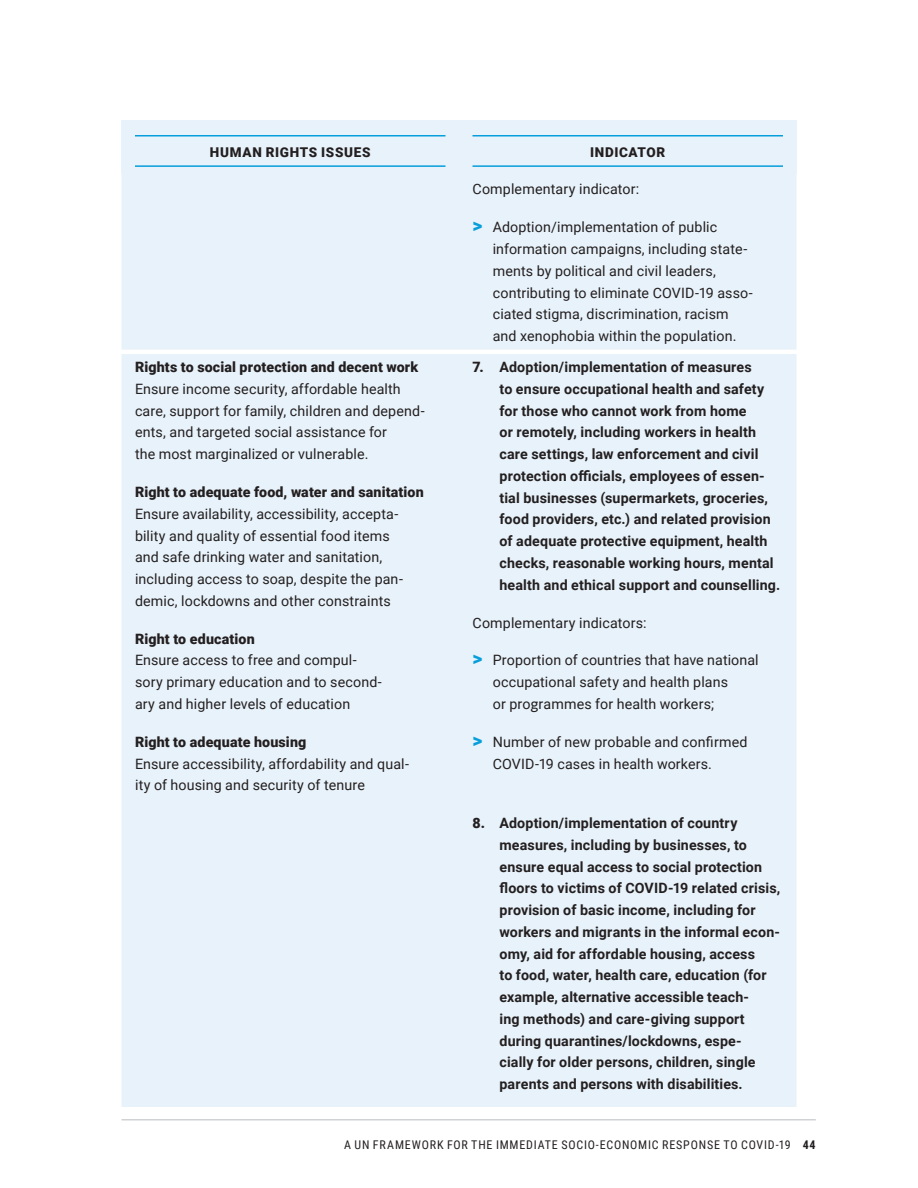
<style>
.page{position:relative;width:918px;height:1188px;background:#fff}
.page>*{position:absolute;margin:0;border:0;box-sizing:border-box;transform-origin:0 0}
.TX_ragged_column{font:14.25px/21.8px "Roboto";letter-spacing:.01em;color:#231f20}
.t1{font:700 14.25px/21.8px "Roboto";letter-spacing:.01em;color:#231f20}
.BOX_H1{font:900 13.5px "Roboto";letter-spacing:.05em;color:#231f20}
.t2{font:12px "Roboto Condensed";letter-spacing:.065em;color:#231f20}
.s1{font-weight:900;font-size:19.5px;color:#069edb}
.s2{font-weight:900}
.s3{font-weight:700}
</style>
<div class="page">
<hr style="left:122px;top:1119px;width:694px;height:1px;background:#d1d2d4">
<div style="left:122px;top:174px;width:674px;height:933px;background:#e8f2fa"></div>
<div style="left:122px;top:120px;width:337px;height:54px;background:#e8f2fa"></div>
<hr style="left:135px;top:135px;width:311px;height:1px;background:#069edb">
<hr style="left:135px;top:165px;width:311px;height:2px;background:#069edb">
<div style="left:459px;top:120px;width:337px;height:54px;background:#e8f2fa"></div>
<hr style="left:472px;top:135px;width:311px;height:1px;background:#069edb">
<hr style="left:472px;top:165px;width:311px;height:2px;background:#069edb">
<hr style="left:96px;top:350px;width:726px;height:4px;background:#fff">
<p class="BOX_H1" style="left:210px;top:142px;width:162px">HUMAN RIGHTS ISSUES</p>
<p class="BOX_H1" style="left:590px;top:142px;width:77px">INDICATOR</p>
<p class="TX_ragged_column" style="left:472px;top:178px;width:168px">Complementary indicator:</p>
<p class="TX_ragged_column" style="left:493px;top:216px;width:262px;text-indent:-20px"><span class="s1">&gt;</span> Adoption/implementation of public information campaigns, including state&shy;ments by political and civil leaders, contributing to eliminate COVID-19 asso&shy;ciated stigma, discrimination, racism and xenophobia within the population.</p>
<p class="TX_ragged_column" style="left:135px;top:356px;width:291px"><span class="s2">Rights to social protection and decent work </span>Ensure income security, affordable health care, support for family, children and depend&shy;ents, and targeted social assistance for<br>the most marginalized or vulnerable.</p>
<p class="TX_ragged_column" style="left:135px;top:481px;width:290px"><span class="s2">Right to adequate food, water and sanitation </span>Ensure availability, accessibility, accepta&shy;bility and quality of essential food items<br>and safe drinking water and sanitation, including access to soap, despite the pan&shy;demic, lockdowns and other constraints</p>
<p class="TX_ragged_column" style="left:135px;top:627px;width:248px"><span class="s2">Right to education<br></span>Ensure access to free and compul&shy;sory primary education and to second&shy;ary and higher levels of education</p>
<p class="TX_ragged_column" style="left:135px;top:730px;width:276px"><span class="s2">Right to adequate housing<br></span>Ensure accessibility, affordability and qual&shy;ity of housing and security of tenure</p>
<p class="t1" style="left:500px;top:356px;width:282px;text-indent:-27px"><span class="s2">7.</span> Adoption/implementation of measures<br>to ensure occupational health and safety for those who cannot work from home<br>or remotely, including workers in health care settings, law enforcement and civil protection officials, employees of essen&shy;tial businesses (supermarkets, groceries, food providers, etc.) and related provision of adequate protective equipment, health checks, reasonable working hours, mental health and ethical support and counselling.</p>
<p class="TX_ragged_column" style="left:472px;top:611px;width:176px">Complementary indicators:</p>
<p class="TX_ragged_column" style="left:493px;top:649px;width:267px;text-indent:-20px"><span class="s1">&gt;</span> Proportion of countries that have national occupational safety and health plans<br>or programmes for health workers;</p>
<p class="TX_ragged_column" style="left:493px;top:730px;width:256px;text-indent:-20px"><span class="s1">&gt;</span> Number of new probable and confirmed<br>COVID-19 cases in health workers.</p>
<p class="t1" style="left:500px;top:812px;width:282px;text-indent:-27px"><span class="s2">8.</span> Adoption/implementation of country measures, including by businesses, to ensure equal access to social protection floors to victims of COVID-19 related crisis, provision of basic income, including for workers and migrants in the informal econ&shy;omy, aid for affordable housing, access<br>to food, water, health care, education (for example, alternative accessible teach-<br>ing methods) and care-giving support during quarantines/lockdowns, espe-<br>cially for older persons, children, single parents and persons with disabilities.</p>
<p class="t2" style="left:344px;top:1136px;width:473px">A UN FRAMEWORK FOR THE IMMEDIATE SOCIO-ECONOMIC RESPONSE TO COVID-19 <span class="s3">44</span></p>
</div>
